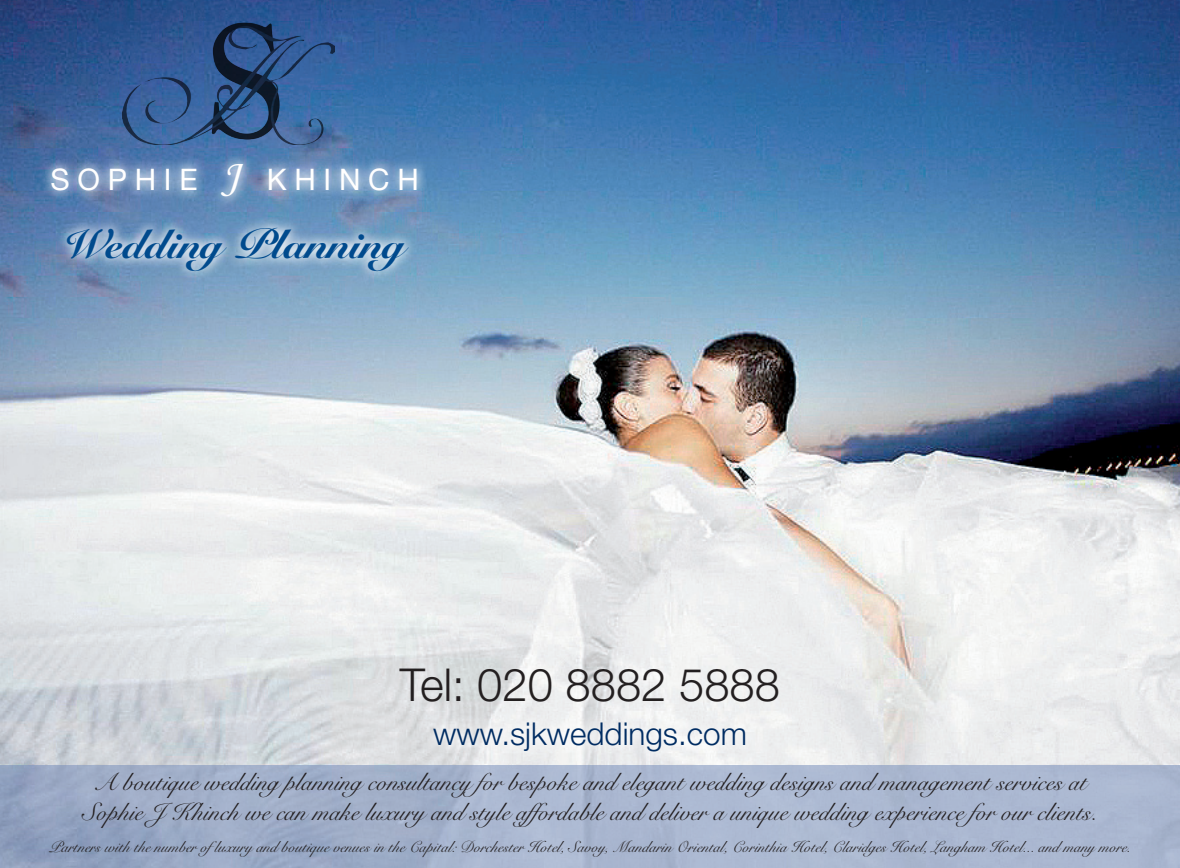
<style>
.page{position:relative;width:1180px;height:868px;background:#fff}
.page>*{position:absolute;margin:0;border:0;box-sizing:border-box;transform-origin:0 0}
.t1{font:300 45.45px "Helvetica Neue";color:#231f20}
.t2{font:40.5px "Snell Roundhand Black Script";color:#004a8d}
.t3{font:300 31.5px "Helvetica Neue";color:#002c62}
.t4{font:29.7px "Helvetica Neue";letter-spacing:.26em;color:#fff}
.t5{font:24.75px/29.7px "Snell Roundhand Script";color:#231f20;text-align:center}
.t6{font:15.75px "Snell Roundhand Script";color:#231f20}
.s1{font-family:"Monotype Corsiva";font-size:45px}
</style>
<div class="page">
<img style="left:0;top:0;width:1180px;height:765px">
<img style="left:122px;top:22px;width:212px;height:122px">
<svg style="left:38px;top:151px;width:387px;height:55px;background:#6c90ba"></svg>
<div style="left:417px;top:706px;width:340px;height:57px;background:#fff;opacity:.75"></div>
<svg style="left:0;top:765px;width:1180px;height:102px;background:#a5b2cc"></svg>
<svg style="left:54px;top:213px;width:364px;height:67px;background:#89a9c9"></svg>
<p class="t4" style="left:51px;top:162px;width:370px">SOPHIE <span class="s1">J</span> KHINCH</p>
<h2 class="t2" style="left:65px;top:219px;width:341px">Wedding Planning</h2>
<h1 class="t1" style="left:400px;top:657px;width:382px">Tel: 020 8882 5888</h1>
<p class="t3" style="left:433px;top:714px;width:315px">www.sjkweddings.com</p>
<p class="t5" style="left:83px;top:768px;width:1016px">A boutique wedding planning consultancy for bespoke and elegant wedding designs and management services at<br>Sophie JKhinch we can make luxury and style affordable and deliver a unique wedding experience for our clients.</p>
<p class="t6" style="left:49px;top:838px;width:1083px">Partners with the number ofluxury and boutique venues in the Capital: Dorchester Hotel, Savoy, Mandarin Oriental, Corinthia Hotel, Claridges Hotel, Langham Hotel... and many more.</p>
</div>
